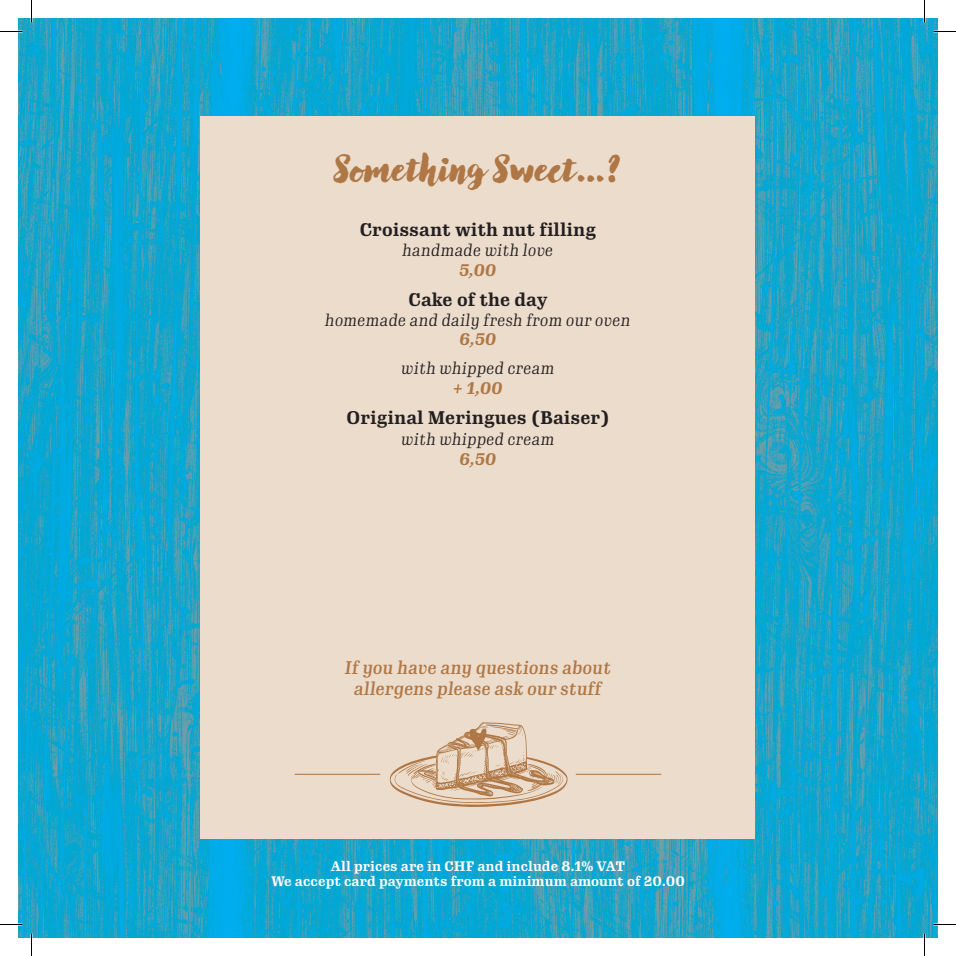
<style>
.page{position:relative;width:956px;height:956px;background:#fff}
.page>*{position:absolute;margin:0;border:0;box-sizing:border-box;transform-origin:0 0}
.Ü1{font:800 36px "Lullabies";color:#af7745}
.Gericht1{font:700 18px "Gimlet Micro Condensed";color:#231f20}
.Beschreibung1{font:italic 500 18px/21.6px "Gimlet Micro Condensed";color:#af7745;text-align:center}
.Beschreibung1-2{font:italic 300 16.5px "Gimlet Micro Condensed";color:#231f20}
.Preis1{font:italic 700 16.5px "Gimlet Micro Condensed";color:#af7745}
.Gericht1-2{font:italic 300 16.5px "Gimlet Micro Condensed";color:#231f20}
.t1{font:700 13.5px "Gimlet Micro Condensed";color:#fff}
</style>
<div class="page">
<img style="left:19px;top:19px;width:905px;height:918px">
<svg style="left:924px;top:19px;width:13px;height:918px;background:#17a4ca"></svg>
<div style="left:201px;top:117px;width:554px;height:722px;background:#ecdccc"></div>
<hr style="left:576px;top:774px;width:85px;height:1px;background:#af7745">
<hr style="left:295px;top:774px;width:85px;height:1px;background:#af7745">
<svg style="left:389px;top:722px;width:179px;height:85px"></svg>
<hr style="left:0;top:923px;width:22px;height:2px;background:#fff">
<hr style="left:933px;top:923px;width:23px;height:2px;background:#fff">
<hr style="left:923px;top:0;width:2px;height:23px;background:#fff">
<hr style="left:923px;top:933px;width:2px;height:23px;background:#fff">
<svg style="left:0;top:31px;width:22px;height:1px"></svg>
<svg style="left:933px;top:31px;width:23px;height:1px"></svg>
<svg style="left:0;top:924px;width:22px;height:1px"></svg>
<svg style="left:933px;top:924px;width:23px;height:1px"></svg>
<svg style="left:31px;top:0;width:1px;height:23px"></svg>
<svg style="left:31px;top:933px;width:1px;height:23px"></svg>
<svg style="left:924px;top:0;width:1px;height:23px"></svg>
<svg style="left:924px;top:933px;width:1px;height:23px"></svg>
<p class="Ü1" style="left:335px;top:145px;width:287px">Something Sweet…?</p>
<p class="Gericht1" style="left:360px;top:217px;width:238px">Croissant with nut filling</p>
<p class="Beschreibung1-2" style="left:402px;top:239px;width:153px">handmade with love</p>
<p class="Preis1" style="left:459px;top:258px;width:39px">5,00</p>
<p class="Gericht1" style="left:409px;top:287px;width:140px">Cake of the day</p>
<p class="Beschreibung1-2" style="left:325px;top:308px;width:307px">homemade and daily fresh from our oven</p>
<p class="Preis1" style="left:460px;top:328px;width:38px">6,50</p>
<p class="Beschreibung1-2" style="left:401px;top:356px;width:155px">with whipped cream</p>
<p class="Preis1" style="left:453px;top:376px;width:51px">+ 1,00</p>
<p class="Gericht1" style="left:347px;top:405px;width:264px">Original Meringues (Baiser)</p>
<p class="Gericht1-2" style="left:401px;top:428px;width:155px">with whipped cream</p>
<p class="Preis1" style="left:460px;top:448px;width:38px">6,50</p>
<p class="Beschreibung1" style="left:345px;top:655px;width:268px">If you have any questions about allergens please ask our stuff</p>
<p class="t1" style="left:331px;top:857px;width:296px">All prices are in CHF and include 8.1% VAT</p>
<p class="t1" style="left:271px;top:872px;width:415px">We accept card payments from a minimum amount of 20.00</p>
</div>
